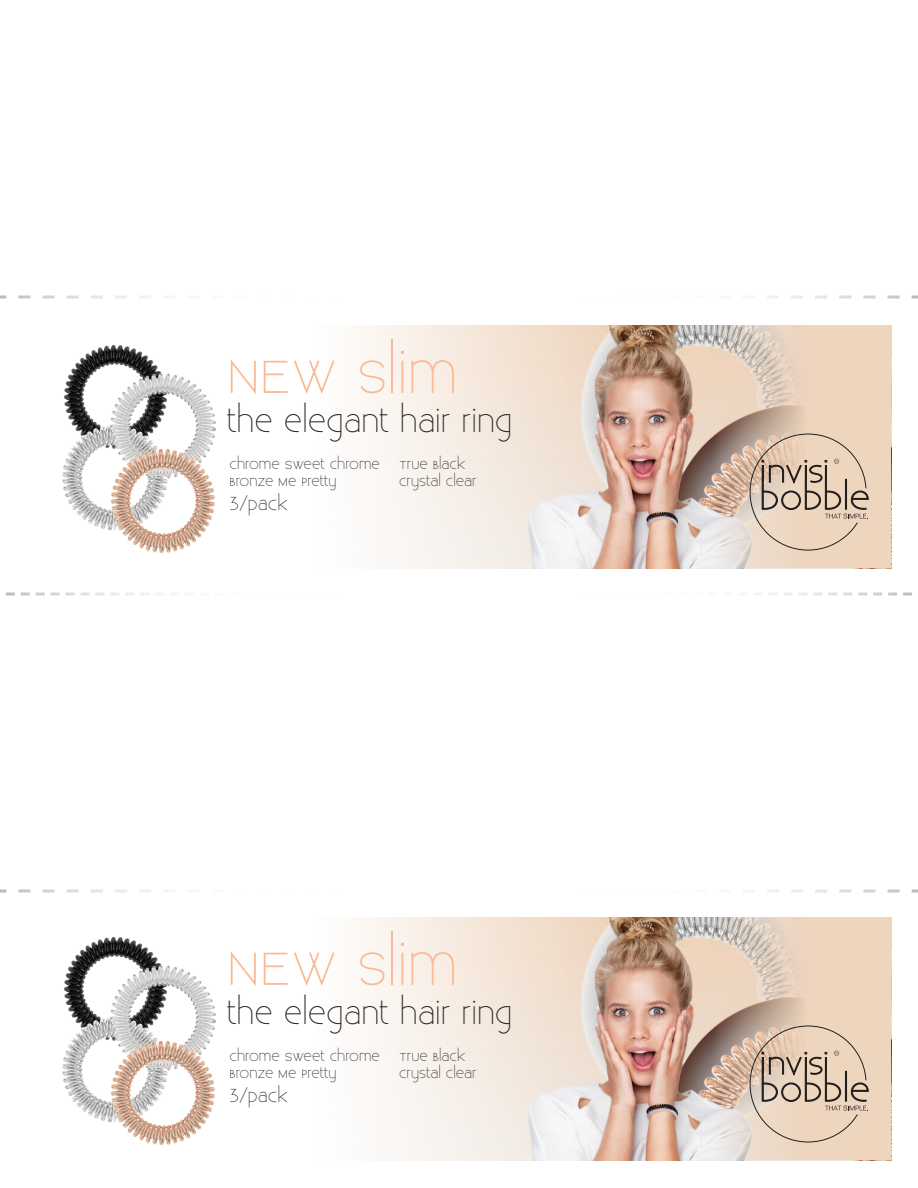
<style>
.page{position:relative;width:918px;height:1188px;background:#fff}
.page>*{position:absolute;margin:0;border:0;box-sizing:border-box;transform-origin:0 0}
.t1{font:300 60px "Existence Unicase";color:#f9bb95}
.t2{font:300 33px "Existence Unicase";color:#231f20}
.t3{font:300 18.75px "Existence Unicase";color:#231f20}
.t4{font:300 15px "Existence Unicase";color:#231f20}
</style>
<div class="page">
<svg style="left:5px;top:592px;width:907px;height:3px"></svg>
<svg style="left:0;top:890px;width:918px;height:2px"></svg>
<svg style="left:0;top:296px;width:918px;height:2px"></svg>
<img style="left:62px;top:325px;width:561px;height:243px">
<img style="left:623px;top:325px;width:268px;height:243px">
<img style="left:63px;top:345px;width:105px;height:80px">
<svg style="left:749px;top:433px;width:120px;height:118px;background:#d5c0ac"></svg>
<img style="left:63px;top:425px;width:47px;height:106px">
<img style="left:110px;top:373px;width:105px;height:76px">
<img style="left:110px;top:449px;width:105px;height:105px">
<img style="left:62px;top:917px;width:561px;height:243px">
<img style="left:623px;top:917px;width:268px;height:243px">
<img style="left:63px;top:937px;width:105px;height:80px">
<svg style="left:749px;top:1025px;width:120px;height:118px;background:#d5c0ac"></svg>
<img style="left:63px;top:1017px;width:47px;height:106px">
<img style="left:110px;top:965px;width:105px;height:76px">
<img style="left:110px;top:1041px;width:105px;height:105px">
<p class="t1" style="left:227px;top:339px;width:232px">NEW Slim</p>
<p class="t2" style="left:227px;top:402px;width:287px">the elegant hair ring</p>
<p class="t4" style="left:230px;top:456px;width:152px">Chrome Sweet Chrome</p>
<p class="t4" style="left:399px;top:456px;width:68px">True Black</p>
<p class="t4" style="left:230px;top:472px;width:109px">Bronze Me Pretty</p>
<p class="t4" style="left:399px;top:472px;width:79px">Crystal Clear</p>
<p class="t3" style="left:230px;top:493px;width:60px">3/pack</p>
<p class="t1" style="left:227px;top:931px;width:232px">NEW Slim</p>
<p class="t2" style="left:227px;top:994px;width:287px">the elegant hair ring</p>
<p class="t4" style="left:230px;top:1048px;width:152px">Chrome Sweet Chrome</p>
<p class="t4" style="left:399px;top:1048px;width:68px">True Black</p>
<p class="t4" style="left:230px;top:1064px;width:109px">Bronze Me Pretty</p>
<p class="t4" style="left:399px;top:1064px;width:79px">Crystal Clear</p>
<p class="t3" style="left:230px;top:1085px;width:60px">3/pack</p>
</div>
